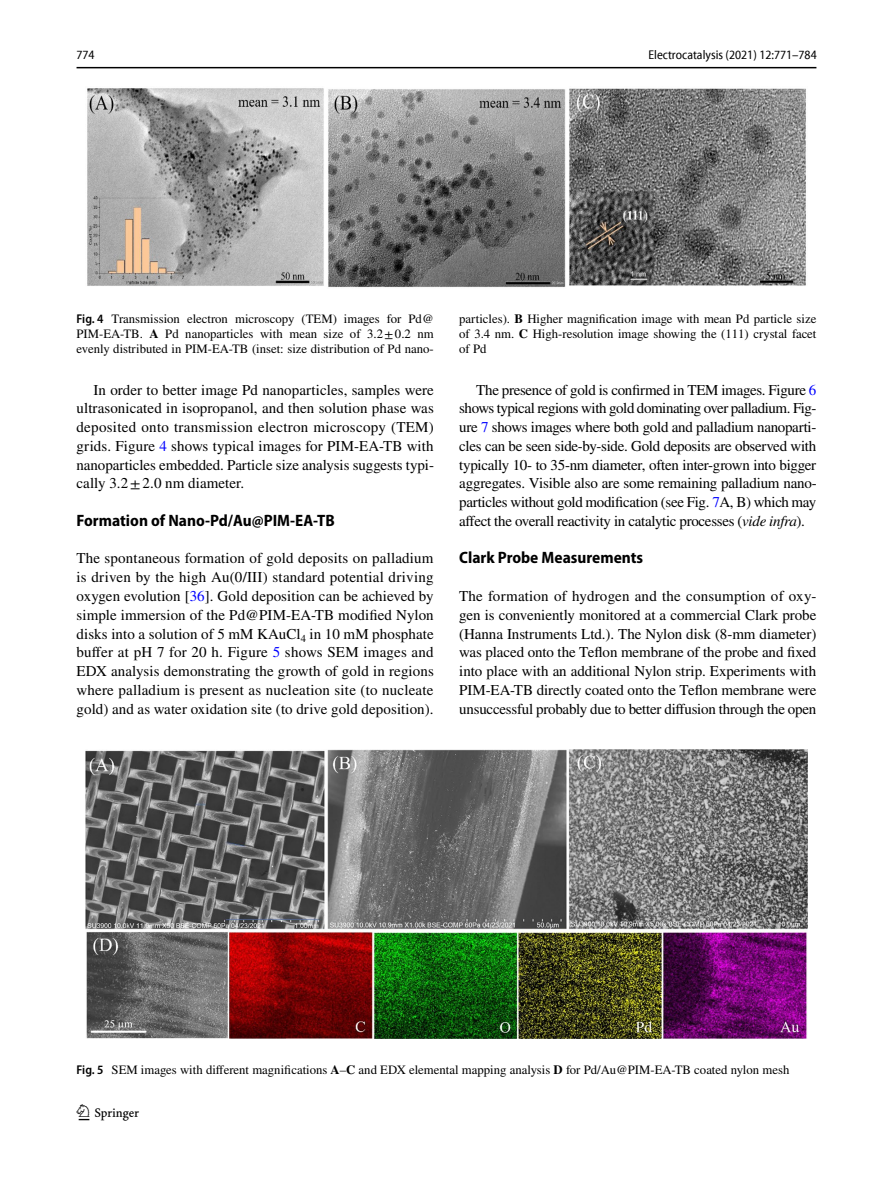
<style>
.page{position:relative;width:893px;height:1187px;background:#fff}
.page>*{position:absolute;margin:0;border:0;box-sizing:border-box;transform-origin:0 0}
.t1{font:22.5px "Springnew Regular 2";color:#000}
.t2{font:700 semi-condensed 16.5px "Myriad Pro";color:#000}
.t3{font:15px/18.8px "STIX";letter-spacing:-.015em;color:#000;text-align:justify}
.t4{font:12.75px/15px "STIX";color:#000;text-align:justify}
.t5{font:semi-condensed 12.75px "Myriad Pro Unic";color:#000}
.s1{font-family:"Myriad Pro";font-weight:600;font-stretch:semi-condensed}
.s2{font-weight:700}
.s3{color:#00f}
.s4{font-style:italic}
</style>
<div class="page">
<hr style="left:77px;top:67px;width:739px;height:1px;background:#000">
<img style="left:87px;top:88px;width:719px;height:200px">
<img style="left:85px;top:749px;width:723px;height:289px">
<p class="t5" style="left:77px;top:50px;width:20px">774</p>
<p class="t5" style="left:648px;top:50px;width:170px">Electrocatalysis (2021) 12:771–784</p>
<p class="t4" style="left:77px;top:312px;width:359px"><span class="s1">Fig. 4</span> Transmission electron microscopy (TEM) images for Pd@ PIM-EA-TB. <span class="s2">A</span> Pd nanoparticles with mean size of 3.2±0.2 nm evenly distributed in PIM-EA-TB (inset: size distribution of Pd nano-</p>
<p class="t4" style="left:459px;top:312px;width:359px">particles). <span class="s2">B</span> Higher magnification image with mean Pd particle size of 3.4 nm. <span class="s2">C</span> High-resolution image showing the (111) crystal facet of Pd</p>
<p class="t3" style="left:77px;top:381px;width:359px;text-indent:17px">In order to better image Pd nanoparticles, samples were ultrasonicated in isopropanol, and then solution phase was deposited onto transmission electron microscopy (TEM) grids. Figure <span class="s3">4</span> shows typical images for PIM-EA-TB with nanoparticles embedded. Particle size analysis suggests typi&shy;cally 3.2±2.0 nm diameter.</p>
<p class="t2" style="left:77px;top:511px;width:260px">Formation of Nano‑Pd/Au@PIM‑EA‑TB</p>
<p class="t3" style="left:77px;top:550px;width:359px">The spontaneous formation of gold deposits on palladium is driven by the high Au(0/III) standard potential driving oxygen evolution [<span class="s3">36</span>]. Gold deposition can be achieved by simple immersion of the Pd@PIM-EA-TB modified Nylon disks into a solution of 5 mM KAuCl<sub>4</sub> in 10 mM phosphate buffer at pH 7 for 20 h. Figure <span class="s3">5</span> shows SEM images and EDX analysis demonstrating the growth of gold in regions where palladium is present as nucleation site (to nucleate gold) and as water oxidation site (to drive gold deposition).</p>
<p class="t3" style="left:459px;top:381px;width:359px;text-indent:17px">The presence of gold is confirmed in TEM images. Figure <span class="s3">6 </span>shows typical regions with gold dominating over palladium. Fig&shy;ure <span class="s3">7</span> shows images where both gold and palladium nanoparti&shy;cles can be seen side-by-side. Gold deposits are observed with typically 10- to 35-nm diameter, often inter-grown into bigger aggregates. Visible also are some remaining palladium nano&shy;particles without gold modification (see Fig. <span class="s3">7</span>A, B) which may affect the overall reactivity in catalytic processes (<span class="s4">vide infra</span>).</p>
<p class="t2" style="left:459px;top:548px;width:185px">Clark Probe Measurements</p>
<p class="t3" style="left:459px;top:587px;width:359px">The formation of hydrogen and the consumption of oxy&shy;gen is conveniently monitored at a commercial Clark probe (Hanna Instruments Ltd.). The Nylon disk (8-mm diameter) was placed onto the Teflon membrane of the probe and fixed into place with an additional Nylon strip. Experiments with PIM-EA-TB directly coated onto the Teflon membrane were unsuccessful probably due to better diffusion through the open</p>
<p class="t4" style="left:77px;top:1062px;width:714px"><span class="s1">Fig. 5</span> SEM images with different magnifications <span class="s2">A</span>–<span class="s2">C</span> and EDX elemental mapping analysis <span class="s2">D</span> for Pd/Au@PIM-EA-TB coated nylon mesh</p>
<h1 class="t1" style="left:79px;top:1104px;width:62px">1 3</h1>
</div>
